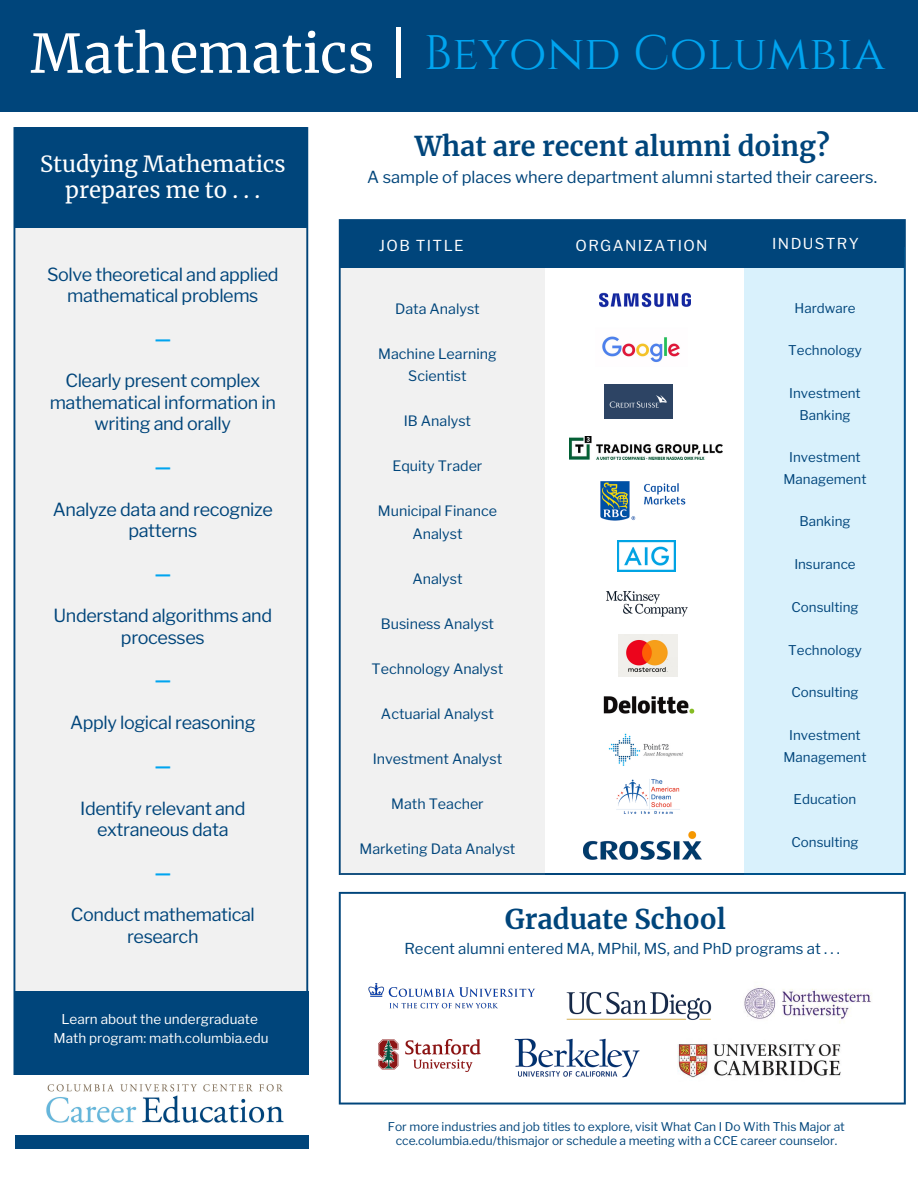
<style>
.page{position:relative;width:918px;height:1188px;background:#fff}
.page>*{position:absolute;margin:0;border:0;box-sizing:border-box;transform-origin:0 0}
.t1{font:48.3px "Cinzel";color:#00a4ef}
.t2{font:700 27px "Merriweather";color:#00457b}
.t3{font:22.05px/25.8px "Merriweather";color:#fff;text-align:center}
.t4{font:18px/21.3px "Libre Franklin";letter-spacing:-.02em;color:#00457b;text-align:center}
.t5{font:700 18px "Libre Franklin";color:#00a4ef}
.t6{font:16.5px "Libre Franklin";color:#00457b}
.t7{font:15px "Libre Franklin";color:#00457b}
.t8{font:15px "Libre Franklin";letter-spacing:.09em;color:#fff}
.t9{font:14.25px/22.5px "Libre Franklin";color:#00457b;text-align:center}
.t10{font:13.5px/19.2px "Libre Franklin";color:#fff;text-align:center}
.t11{font:13.35px/21.3px "Libre Franklin";color:#00457b;text-align:center}
.t12{font:12px/14.7px "Libre Franklin";color:#00457b;text-align:center}
.s1{font-family:"Merriweather";font-size:53.1px;color:#fff}
</style>
<div class="page">
<div style="left:15px;top:127px;width:292px;height:880px;background:#f1f1f1"></div>
<div style="left:15px;top:127px;width:292px;height:100px;background:#00457b"></div>
<div style="left:15px;top:991px;width:294px;height:158px;background:#00457b"></div>
<div style="left:8px;top:1075px;width:310px;height:60px;background:#fff"></div>
<img style="left:46px;top:1084px;width:238px;height:39px">
<div style="left:0;top:0;width:918px;height:112px;background:#00457b"></div>
<svg style="left:339px;top:219px;width:567px;height:656px"></svg>
<div style="left:744px;top:248px;width:161px;height:627px;background:#d9f1fc"></div>
<div style="left:340px;top:246px;width:205px;height:629px;background:#f1f1f1"></div>
<div style="left:340px;top:221px;width:564px;height:47px;background:#00457b"></div>
<svg style="left:339px;top:892px;width:567px;height:213px"></svg>
<img style="left:368px;top:983px;width:168px;height:26px">
<img style="left:599px;top:279px;width:91px;height:36px">
<img style="left:596px;top:326px;width:92px;height:44px">
<img style="left:605px;top:385px;width:67px;height:33px">
<img style="left:570px;top:437px;width:153px;height:22px">
<img style="left:600px;top:482px;width:86px;height:38px">
<img style="left:617px;top:540px;width:59px;height:32px">
<img style="left:605px;top:589px;width:84px;height:29px">
<img style="left:619px;top:635px;width:58px;height:41px">
<img style="left:598px;top:692px;width:101px;height:27px">
<img style="left:603px;top:730px;width:86px;height:40px">
<img style="left:615px;top:778px;width:67px;height:38px">
<img style="left:583px;top:831px;width:119px;height:28px">
<img style="left:677px;top:1039px;width:167px;height:43px">
<img style="left:740px;top:969px;width:134px;height:69px">
<img style="left:567px;top:991px;width:145px;height:30px">
<img style="left:515px;top:1038px;width:125px;height:40px">
<img style="left:368px;top:1029px;width:123px;height:53px">
<h1 class="t1" style="left:30px;top:22px;width:856px"><span class="s1">Mathematics |</span> Beyond Columbia</h1>
<p class="t3" style="left:40px;top:151px;width:247px">Studying Mathematics prepares me to . . .</p>
<p class="t4" style="left:47px;top:263px;width:233px">Solve theoretical and applied mathematical problems</p>
<p class="t5" style="left:155px;top:327px;width:18px">—</p>
<p class="t4" style="left:50px;top:370px;width:228px">Clearly present complex mathematical information in writing and orally</p>
<p class="t5" style="left:155px;top:455px;width:18px">—</p>
<p class="t4" style="left:53px;top:498px;width:221px">Analyze data and recognize patterns</p>
<p class="t5" style="left:155px;top:562px;width:18px">—</p>
<p class="t4" style="left:54px;top:605px;width:220px">Understand algorithms and processes</p>
<p class="t5" style="left:155px;top:669px;width:18px">—</p>
<p class="t4" style="left:70px;top:712px;width:187px">Apply logical reasoning</p>
<p class="t5" style="left:155px;top:754px;width:18px">—</p>
<p class="t4" style="left:80px;top:797px;width:167px">Identify relevant and extraneous data</p>
<p class="t5" style="left:155px;top:861px;width:18px">—</p>
<p class="t4" style="left:71px;top:904px;width:186px">Conduct mathematical research</p>
<p class="t10" style="left:54px;top:1009px;width:217px">Learn about the undergraduate<br>Math program: math.columbia.edu</p>
<h2 class="t2" style="left:415px;top:129px;width:416px">What are recent alumni doing?</h2>
<p class="t6" style="left:367px;top:167px;width:511px">A sample of places where department alumni started their careers.</p>
<p class="t8" style="left:379px;top:236px;width:86px">JOB TITLE</p>
<p class="t8" style="left:576px;top:236px;width:134px">ORGANIZATION</p>
<p class="t8" style="left:772px;top:235px;width:88px">INDUSTRY</p>
<p class="t9" style="left:395px;top:297px;width:86px">Data Analyst</p>
<p class="t9" style="left:378px;top:342px;width:120px">Machine Learning<br>Scientist</p>
<p class="t9" style="left:404px;top:410px;width:69px">IB Analyst</p>
<p class="t9" style="left:393px;top:455px;width:91px">Equity Trader</p>
<p class="t9" style="left:378px;top:500px;width:121px">Municipal Finance<br>Analyst</p>
<p class="t9" style="left:412px;top:567px;width:52px">Analyst</p>
<p class="t9" style="left:381px;top:612px;width:115px">Business Analyst</p>
<p class="t9" style="left:372px;top:657px;width:133px">Technology Analyst</p>
<p class="t9" style="left:381px;top:702px;width:114px">Actuarial Analyst</p>
<p class="t9" style="left:373px;top:747px;width:131px">Investment Analyst</p>
<p class="t9" style="left:391px;top:792px;width:94px">Math Teacher</p>
<p class="t9" style="left:359px;top:837px;width:157px">Marketing Data Analyst</p>
<h2 class="t2" style="left:505px;top:902px;width:223px">Graduate School</h2>
<p class="t11" style="left:795px;top:297px;width:63px">Hardware</p>
<p class="t11" style="left:788px;top:340px;width:75px">Technology</p>
<p class="t11" style="left:789px;top:383px;width:73px">Investment<br>Banking</p>
<p class="t11" style="left:784px;top:447px;width:85px">Investment<br>Management</p>
<p class="t11" style="left:800px;top:511px;width:52px">Banking</p>
<p class="t11" style="left:794px;top:554px;width:63px">Insurance</p>
<p class="t11" style="left:791px;top:597px;width:69px">Consulting</p>
<p class="t11" style="left:788px;top:639px;width:75px">Technology</p>
<p class="t11" style="left:791px;top:682px;width:69px">Consulting</p>
<p class="t11" style="left:784px;top:725px;width:85px">Investment<br>Management</p>
<p class="t11" style="left:794px;top:789px;width:64px">Education</p>
<p class="t11" style="left:791px;top:832px;width:69px">Consulting</p>
<p class="t7" style="left:405px;top:940px;width:437px">Recent alumni entered MA, MPhil, MS, and PhD programs at . . .</p>
<p class="t12" style="left:388px;top:1119px;width:459px">For more industries and job titles to explore, visit What Can I Do With This Major at cce.columbia.edu/thismajor or schedule a meeting with a CCE career counselor.</p>
</div>
